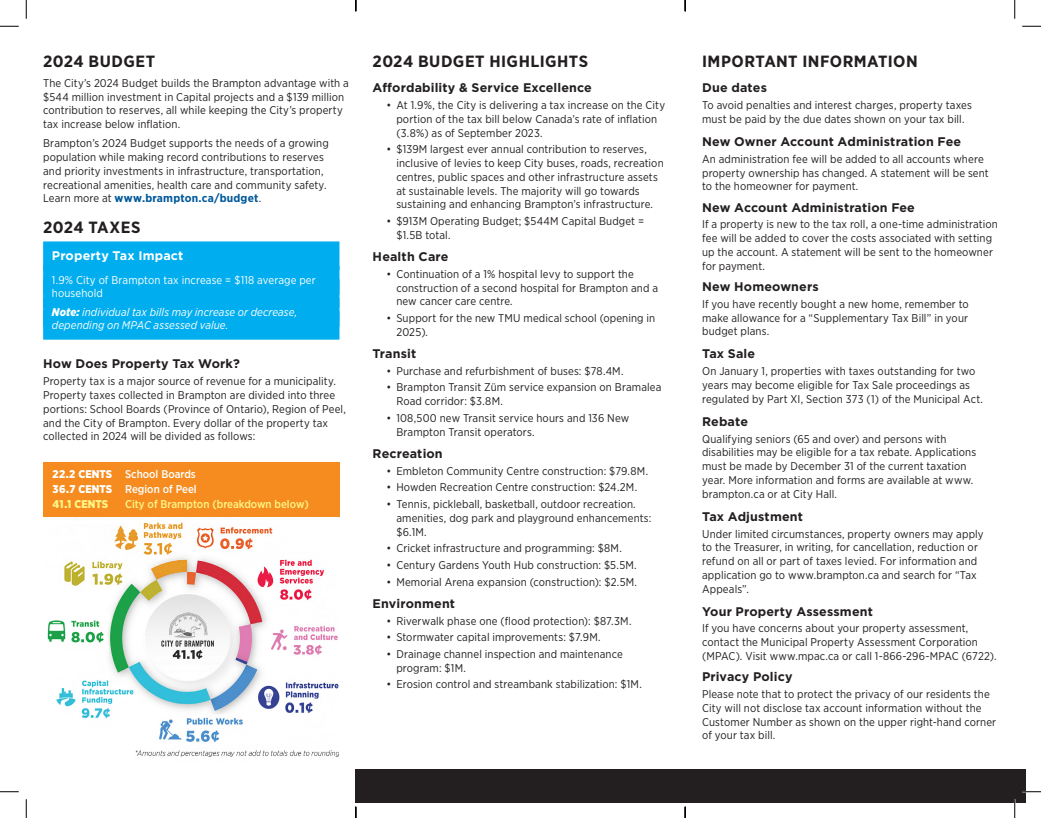
<style>
.page{position:relative;width:1041px;height:818px;background:#fff}
.page>*{position:absolute;margin:0;border:0;box-sizing:border-box;transform-origin:0 0}
.Subheaders{font:700 16.25px "Gotham Narrow";letter-spacing:.025em;color:#231f20;scale:1.05 1}
.Subheaders_2{font:700 12.5px "Gotham";letter-spacing:.01em;color:#231f20}
.t1{font:700 12.5px "Gotham";letter-spacing:.01em;color:#fff}
.Tabs{font:11.25px/13.8px "Gotham Narrow";letter-spacing:.01em;color:#231f20}
.t2{font:italic 11.25px/13.1px "Gotham Narrow";letter-spacing:.01em;color:#fff}
.t3{font:11.25px/13.1px "Gotham Narrow";letter-spacing:.01em;color:#fff}
.t4{font:500 11.25px "Gotham Narrow";color:#fff}
.t5{font:500 11.25px "Gotham Narrow";color:#fff685}
.t6{font:900 11.25px "Gotham Narrow";color:#fff685}
.s1{font-weight:700;color:#005999}
.s2{font-weight:900}
</style>
<div class="page">
<div style="left:43px;top:241px;width:296px;height:29px;background:#00aeef"></div>
<div style="left:43px;top:266px;width:296px;height:28px;background:#00aeef"></div>
<div style="left:43px;top:279px;width:296px;height:29px;background:#00aeef"></div>
<div style="left:43px;top:298px;width:296px;height:28px;background:#00aeef"></div>
<div style="left:43px;top:311px;width:296px;height:28px;background:#00aeef"></div>
<img style="left:47px;top:522px;width:292px;height:235px">
<div style="left:356px;top:769px;width:670px;height:33px;background:#231f20"></div>
<div style="left:43px;top:463px;width:297px;height:54px;background:#f68c1f"></div>
<svg style="left:0;top:25px;width:19px;height:2px"></svg>
<svg style="left:1022px;top:25px;width:19px;height:2px"></svg>
<svg style="left:0;top:791px;width:19px;height:1px"></svg>
<svg style="left:1022px;top:790px;width:19px;height:2px"></svg>
<svg style="left:25px;top:0;width:2px;height:19px"></svg>
<svg style="left:25px;top:799px;width:2px;height:19px"></svg>
<svg style="left:1014px;top:0;width:1px;height:19px"></svg>
<svg style="left:1014px;top:799px;width:1px;height:19px"></svg>
<svg style="left:355px;top:806px;width:1px;height:12px"></svg>
<svg style="left:684px;top:0;width:2px;height:11px"></svg>
<svg style="left:684px;top:806px;width:2px;height:12px"></svg>
<p class="Subheaders" style="left:43px;top:51px;width:108px">2024 BUDGET</p>
<p class="Tabs" style="left:43px;top:76px;width:307px">The City’s 2024 Budget builds the Brampton advantage with a $544 million investment in Capital projects and a $139 million contribution to reserves, all while keeping the City’s property tax increase below inflation.</p>
<p class="Tabs" style="left:43px;top:136px;width:287px">Brampton’s 2024 Budget supports the needs of a growing population while making record contributions to reserves and priority investments in infrastructure, transportation, recreational amenities, health care and community safety.<br>Learn more at <span class="s1">www.brampton.ca/budget</span>.</p>
<p class="Subheaders" style="left:43px;top:217px;width:94px">2024 TAXES</p>
<p class="t1" style="left:52px;top:247px;width:133px">Property Tax Impact</p>
<p class="t3" style="left:52px;top:273px;width:265px">1.9% City of Brampton tax increase = $118 average per household</p>
<p class="t2" style="left:52px;top:305px;width:247px"><span class="s2">Note:</span> individual tax bills may increase or decrease, depending on MPAC assessed value.</p>
<p class="Subheaders_2" style="left:43px;top:355px;width:198px">How Does Property Tax Work?</p>
<p class="Tabs" style="left:43px;top:374px;width:304px">Property tax is a major source of revenue for a municipality.<br>Property taxes collected in Brampton are divided into three portions: School Boards (Province of Ontario), Region of Peel, and the City of Brampton. Every dollar of the property tax collected in 2024 will be divided as follows:</p>
<p class="t4" style="left:53px;top:467px;width:145px"><span class="s2">22.2 CENTS</span> School Boards</p>
<p class="t4" style="left:53px;top:482px;width:146px"><span class="s2">36.7 CENTS</span> Region of Peel</p>
<p class="t6" style="left:53px;top:496px;width:57px">41.1 CENTS</p>
<p class="t5" style="left:125px;top:497px;width:185px">City of Brampton (breakdown below)</p>
<p class="Subheaders" style="left:373px;top:51px;width:207px">2024 BUDGET HIGHLIGHTS</p>
<p class="Subheaders_2" style="left:373px;top:80px;width:221px">Affordability &amp; Service Excellence</p>
<p class="Tabs" style="left:396px;top:98px;width:270px;text-indent:-10px">• At 1.9%, the City is delivering a tax increase on the City portion of the tax bill below Canada’s rate of inflation (3.8%) as of September 2023.</p>
<p class="Tabs" style="left:396px;top:142px;width:269px;text-indent:-10px">• $139M largest ever annual contribution to reserves, inclusive of levies to keep City buses, roads, recreation centres, public spaces and other infrastructure assets at sustainable levels. The majority will go towards sustaining and enhancing Brampton’s infrastructure.</p>
<p class="Tabs" style="left:396px;top:214px;width:249px;text-indent:-10px">• $913M Operating Budget; $544M Capital Budget = $1.5B total.</p>
<p class="Subheaders_2" style="left:373px;top:248px;width:77px">Health Care</p>
<p class="Tabs" style="left:396px;top:267px;width:263px;text-indent:-10px">• Continuation of a 1% hospital levy to support the construction of a second hospital for Brampton and a new cancer care centre.</p>
<p class="Tabs" style="left:396px;top:311px;width:260px;text-indent:-10px">• Support for the new TMU medical school (opening in<br>2025).</p>
<p class="Subheaders_2" style="left:373px;top:345px;width:45px">Transit</p>
<p class="Tabs" style="left:386px;top:363px;width:239px">• Purchase and refurbishment of buses: $78.4M.</p>
<p class="Tabs" style="left:396px;top:380px;width:266px;text-indent:-10px">• Brampton Transit Züm service expansion on Bramalea<br>Road corridor: $3.8M.</p>
<p class="Tabs" style="left:396px;top:411px;width:234px;text-indent:-10px">• 108,500 new Transit service hours and 136 New<br>Brampton Transit operators.</p>
<p class="Subheaders_2" style="left:373px;top:445px;width:72px">Recreation</p>
<p class="Tabs" style="left:386px;top:463px;width:263px">• Embleton Community Centre construction: $79.8M.</p>
<p class="Tabs" style="left:386px;top:480px;width:252px">• Howden Recreation Centre construction: $24.2M.</p>
<p class="Tabs" style="left:396px;top:497px;width:256px;text-indent:-10px">• Tennis, pickleball, basketball, outdoor recreation. amenities, dog park and playground enhancements: $6.1M.</p>
<p class="Tabs" style="left:386px;top:541px;width:237px">• Cricket infrastructure and programming: $8M.</p>
<p class="Tabs" style="left:386px;top:557px;width:252px">• Century Gardens Youth Hub construction: $5.5M.</p>
<p class="Tabs" style="left:386px;top:574px;width:252px">• Memorial Arena expansion (construction): $2.5M.</p>
<p class="Subheaders_2" style="left:373px;top:595px;width:84px">Environment</p>
<p class="Tabs" style="left:386px;top:613px;width:247px">• Riverwalk phase one (flood protection): $87.3M.</p>
<p class="Tabs" style="left:386px;top:630px;width:216px">• Stormwater capital improvements: $7.9M.</p>
<p class="Tabs" style="left:396px;top:646px;width:228px;text-indent:-10px">• Drainage channel inspection and maintenance program: $1M.</p>
<p class="Tabs" style="left:386px;top:677px;width:257px">• Erosion control and streambank stabilization: $1M.</p>
<p class="Subheaders" style="left:702px;top:51px;width:207px">IMPORTANT INFORMATION</p>
<p class="Subheaders_2" style="left:702px;top:80px;width:66px">Due dates</p>
<p class="Tabs" style="left:702px;top:98px;width:271px">To avoid penalties and interest charges, property taxes must be paid by the due dates shown on your tax bill.</p>
<p class="Subheaders_2" style="left:702px;top:133px;width:260px">New Owner Account Administration Fee</p>
<p class="Tabs" style="left:702px;top:152px;width:288px">An administration fee will be added to all accounts where property ownership has changed. A statement will be sent to the homeowner for payment.</p>
<p class="Subheaders_2" style="left:702px;top:199px;width:214px">New Account Administration Fee</p>
<p class="Tabs" style="left:702px;top:217px;width:297px">If a property is new to the tax roll, a one-time administration fee will be added to cover the costs associated with setting up the account. A statement will be sent to the homeowner for payment.</p>
<p class="Subheaders_2" style="left:702px;top:278px;width:118px">New Homeowners</p>
<p class="Tabs" style="left:702px;top:297px;width:268px;text-align:justify">If you have recently bought a new home, remember to make allowance for a “Supplementary Tax Bill” in your budget plans.</p>
<p class="Subheaders_2" style="left:702px;top:346px;width:55px">Tax Sale</p>
<p class="Tabs" style="left:702px;top:364px;width:282px">On January 1, properties with taxes outstanding for two years may become eligible for Tax Sale proceedings as regulated by Part XI, Section 373 (1) of the Municipal Act.</p>
<p class="Subheaders_2" style="left:702px;top:413px;width:47px">Rebate</p>
<p class="Tabs" style="left:702px;top:431px;width:276px">Qualifying seniors (65 and over) and persons with disabilities may be eligible for a tax rebate. Applications must be made by December 31 of the current taxation year. More information and forms are available at www. brampton.ca or at City Hall.</p>
<p class="Subheaders_2" style="left:702px;top:508px;width:102px">Tax Adjustment</p>
<p class="Tabs" style="left:702px;top:526px;width:283px">Under limited circumstances, property owners may apply to the Treasurer, in writing, for cancellation, reduction or refund on all or part of taxes levied. For information and application go to www.brampton.ca and search for “Tax Appeals”.</p>
<p class="Subheaders_2" style="left:702px;top:603px;width:172px">Your Property Assessment</p>
<p class="Tabs" style="left:702px;top:621px;width:296px">If you have concerns about your property assessment, contact the Municipal Property Assessment Corporation (MPAC). Visit www.mpac.ca or call 1-866-296-MPAC (6722).</p>
<p class="Subheaders_2" style="left:702px;top:668px;width:92px">Privacy Policy</p>
<p class="Tabs" style="left:702px;top:687px;width:296px">Please note that to protect the privacy of our residents the City will not disclose tax account information without the Customer Number as shown on the upper right-hand corner of your tax bill.</p>
</div>
